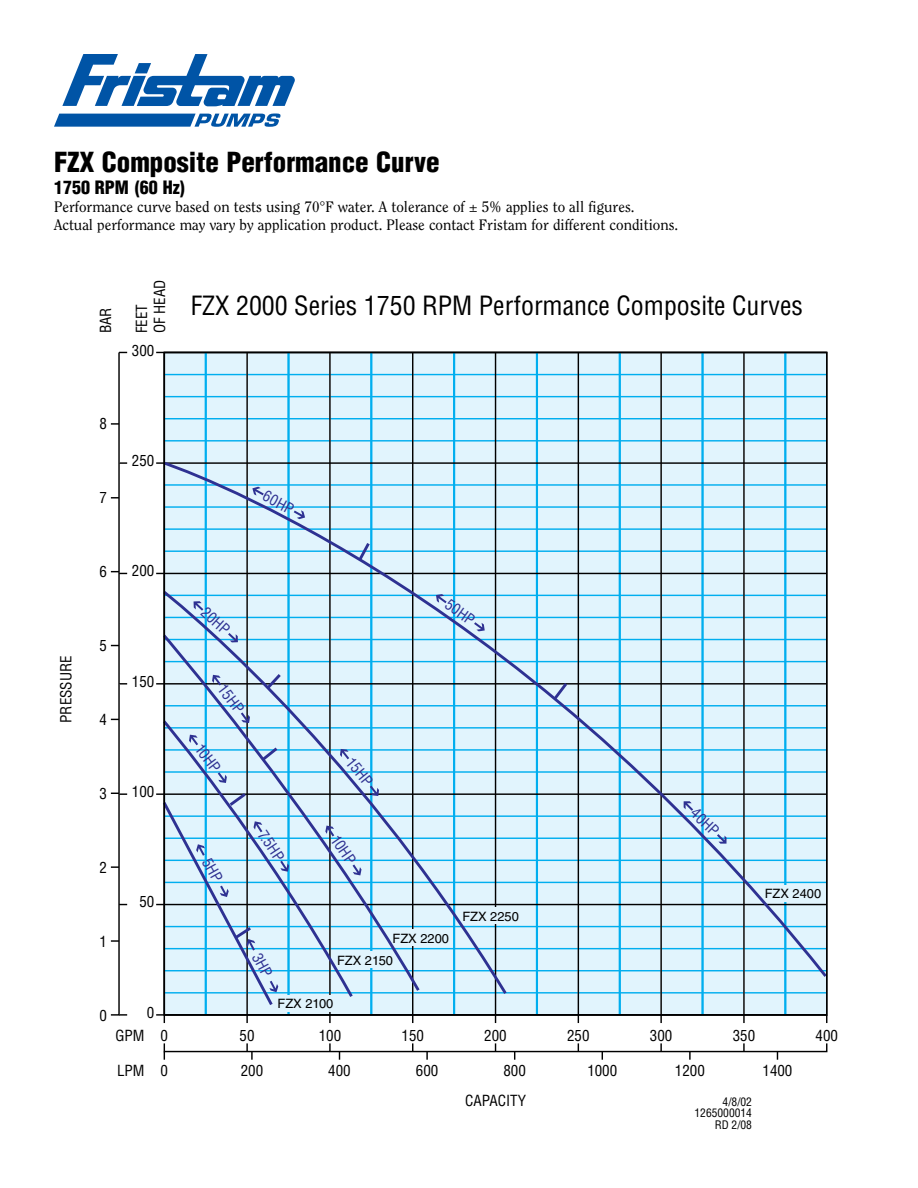
<style>
.page{position:relative;width:918px;height:1188px;background:#fff}
.page>*{position:absolute;margin:0;border:0;box-sizing:border-box;transform-origin:0 0}
.t1{font:900 condensed 27px "Helvetica LT Std";color:#000}
.t2{font:condensed 25.8px "Helvetica LT Std";color:#000}
.t3{font:900 condensed 18px "Helvetica LT Std";color:#000}
.t4{font:15px/18px "Clearface Std";color:#000}
.t5{font:condensed 15px/18px "Helvetica LT Std";color:#000}
.t6{font:condensed 15px "Helvetica LT Std";color:#2e3192}
.t7{font:12.9px "Helvetica LT Std";color:#000}
.t8{font:condensed 11.55px/11.6px "Helvetica LT Std";color:#000;text-align:right}
</style>
<div class="page">
<svg style="left:54px;top:114px;width:227px;height:13px;background:#3175b7"></svg>
<svg style="left:62px;top:54px;width:233px;height:52px"></svg>
<div style="left:164px;top:352px;width:663px;height:663px;background:#e1f4fd"></div>
<hr style="left:205px;top:352px;width:2px;height:663px;background:#00aeef">
<hr style="left:287px;top:352px;width:3px;height:663px;background:#00aeef">
<hr style="left:370px;top:352px;width:2px;height:663px;background:#00aeef">
<hr style="left:619px;top:352px;width:2px;height:663px;background:#00aeef">
<hr style="left:701px;top:352px;width:3px;height:663px;background:#00aeef">
<hr style="left:784px;top:352px;width:2px;height:663px;background:#00aeef">
<hr style="left:453px;top:352px;width:2px;height:663px;background:#00aeef">
<hr style="left:536px;top:352px;width:2px;height:663px;background:#00aeef">
<hr style="left:164px;top:992px;width:663px;height:2px;background:#00aeef">
<hr style="left:164px;top:440px;width:663px;height:2px;background:#00aeef">
<hr style="left:164px;top:418px;width:663px;height:1px;background:#00aeef">
<hr style="left:164px;top:396px;width:663px;height:1px;background:#00aeef">
<hr style="left:164px;top:374px;width:663px;height:1px;background:#00aeef">
<hr style="left:246px;top:352px;width:2px;height:663px;background:#000">
<hr style="left:329px;top:352px;width:2px;height:663px;background:#000">
<hr style="left:412px;top:352px;width:1px;height:663px;background:#000">
<hr style="left:495px;top:352px;width:1px;height:663px;background:#000">
<hr style="left:578px;top:352px;width:1px;height:663px;background:#000">
<hr style="left:660px;top:352px;width:2px;height:663px;background:#000">
<hr style="left:743px;top:352px;width:2px;height:663px;background:#000">
<hr style="left:156px;top:904px;width:671px;height:1px;background:#000">
<hr style="left:156px;top:1014px;width:671px;height:2px;background:#000">
<hr style="left:156px;top:793px;width:671px;height:2px;background:#000">
<hr style="left:156px;top:683px;width:671px;height:2px;background:#000">
<hr style="left:156px;top:573px;width:671px;height:1px;background:#000">
<hr style="left:156px;top:462px;width:671px;height:2px;background:#000">
<hr style="left:156px;top:352px;width:671px;height:1px;background:#000">
<svg style="left:110px;top:351px;width:17px;height:665px"></svg>
<svg style="left:246px;top:1016px;width:2px;height:7px"></svg>
<svg style="left:329px;top:1016px;width:2px;height:7px"></svg>
<svg style="left:660px;top:1016px;width:2px;height:7px"></svg>
<svg style="left:743px;top:1016px;width:2px;height:7px"></svg>
<svg style="left:289px;top:980px;width:220px;height:17px"></svg>
<svg style="left:161px;top:460px;width:667px;height:520px"></svg>
<div style="left:284px;top:995px;width:49px;height:17px;background:#e1f4fd"></div>
<div style="left:364px;top:951px;width:14px;height:17px;background:#e1f4fd"></div>
<div style="left:406px;top:929px;width:14px;height:17px;background:#e1f4fd"></div>
<div style="left:488px;top:907px;width:14px;height:17px;background:#e1f4fd"></div>
<div style="left:778px;top:885px;width:14px;height:17px;background:#e1f4fd"></div>
<svg style="left:246px;top:1045px;width:7px;height:15px"></svg>
<svg style="left:426px;top:1052px;width:2px;height:8px"></svg>
<svg style="left:689px;top:1052px;width:2px;height:8px"></svg>
<div style="left:164px;top:1043px;width:663px;height:9px;border:1px solid #000"></div>
<svg style="left:356px;top:540px;width:16px;height:24px"></svg>
<svg style="left:264px;top:671px;width:20px;height:21px"></svg>
<svg style="left:259px;top:745px;width:22px;height:18px"></svg>
<svg style="left:717px;top:834px;width:10px;height:10px"></svg>
<svg style="left:684px;top:801px;width:9px;height:10px"></svg>
<svg style="left:474px;top:622px;width:11px;height:9px"></svg>
<svg style="left:436px;top:594px;width:11px;height:9px"></svg>
<svg style="left:228px;top:633px;width:10px;height:9px"></svg>
<svg style="left:194px;top:601px;width:9px;height:10px"></svg>
<svg style="left:370px;top:786px;width:9px;height:10px"></svg>
<svg style="left:340px;top:749px;width:9px;height:10px"></svg>
<svg style="left:241px;top:712px;width:9px;height:11px"></svg>
<svg style="left:212px;top:675px;width:9px;height:10px"></svg>
<svg style="left:353px;top:865px;width:9px;height:10px"></svg>
<svg style="left:325px;top:826px;width:9px;height:10px"></svg>
<svg style="left:218px;top:772px;width:9px;height:11px"></svg>
<svg style="left:189px;top:735px;width:9px;height:10px"></svg>
<svg style="left:294px;top:510px;width:11px;height:9px"></svg>
<svg style="left:252px;top:487px;width:12px;height:9px"></svg>
<svg style="left:551px;top:680px;width:19px;height:23px"></svg>
<svg style="left:160px;top:790px;width:129px;height:218px"></svg>
<h1 class="t1" style="left:54px;top:145px;width:387px">FZX Composite Performance Curve</h1>
<p class="t3" style="left:54px;top:176px;width:132px">1750 RPM (60 Hz)</p>
<p class="t4" style="left:54px;top:198px;width:626px">Performance curve based on tests using 70°F water. A tolerance of ± 5% applies to all figures.<br>Actual performance may vary by application product. Please contact Fristam for different conditions.</p>
<p class="t5" style="left:57px;top:723px;width:69px;rotate:-90deg">PRESSURE</p>
<p class="t5" style="left:97px;top:333px;width:27px;rotate:-90deg">BAR</p>
<p class="t5" style="left:133px;top:333px;width:55px;rotate:-90deg">FEET<br>OF HEAD</p>
<p class="t5" style="left:132px;top:341px;width:24px">300</p>
<p class="t5" style="left:100px;top:415px;width:9px">8</p>
<p class="t5" style="left:100px;top:489px;width:9px">7</p>
<p class="t5" style="left:100px;top:563px;width:9px">6</p>
<p class="t5" style="left:132px;top:451px;width:24px">250</p>
<p class="t5" style="left:132px;top:562px;width:24px">200</p>
<p class="t5" style="left:100px;top:637px;width:9px">5</p>
<p class="t5" style="left:100px;top:710px;width:9px">4</p>
<p class="t5" style="left:100px;top:784px;width:9px">3</p>
<p class="t5" style="left:100px;top:858px;width:9px">2</p>
<p class="t5" style="left:100px;top:932px;width:9px">1</p>
<p class="t5" style="left:100px;top:1006px;width:9px">0</p>
<p class="t5" style="left:132px;top:672px;width:24px">150</p>
<p class="t5" style="left:132px;top:782px;width:24px">100</p>
<p class="t5" style="left:139px;top:893px;width:16px">50</p>
<p class="t5" style="left:147px;top:1003px;width:9px">0</p>
<h2 class="t2" style="left:191px;top:290px;width:614px">FZX 2000 Series 1750 RPM Performance Composite Curves</h2>
<p class="t6" style="left:269px;top:486px;width:34px;rotate:29deg">60HP</p>
<p class="t6" style="left:210px;top:603px;width:34px;rotate:42deg">20HP</p>
<p class="t6" style="left:452px;top:595px;width:34px;rotate:36deg">50HP</p>
<p class="t6" style="left:229px;top:680px;width:34px;rotate:53deg">15HP</p>
<p class="t6" style="left:206px;top:740px;width:33px;rotate:53deg">10HP</p>
<p class="t6" style="left:270px;top:826px;width:36px;rotate:56deg">7.5HP</p>
<p class="t6" style="left:357px;top:753px;width:34px;rotate:51deg">15HP</p>
<p class="t6" style="left:342px;top:832px;width:33px;rotate:56deg">10HP</p>
<p class="t7" style="left:392px;top:931px;width:58px">FZX 2200</p>
<p class="t7" style="left:337px;top:953px;width:58px">FZX 2150</p>
<p class="t7" style="left:277px;top:996px;width:57px">FZX 2100</p>
<p class="t7" style="left:462px;top:909px;width:58px">FZX 2250</p>
<p class="t6" style="left:700px;top:804px;width:34px;rotate:44deg">40HP</p>
<p class="t7" style="left:765px;top:886px;width:58px">FZX 2400</p>
<p class="t5" style="left:115px;top:1027px;width:54px">GPM 0</p>
<p class="t5" style="left:240px;top:1027px;width:16px">50</p>
<p class="t5" style="left:319px;top:1027px;width:24px">100</p>
<p class="t5" style="left:402px;top:1027px;width:24px">150</p>
<p class="t5" style="left:484px;top:1027px;width:24px">200</p>
<p class="t5" style="left:567px;top:1027px;width:24px">250</p>
<p class="t5" style="left:650px;top:1027px;width:24px">300</p>
<p class="t5" style="left:733px;top:1027px;width:24px">350</p>
<p class="t5" style="left:816px;top:1027px;width:24px">400</p>
<p class="t5" style="left:117px;top:1061px;width:29px">LPM</p>
<p class="t5" style="left:161px;top:1061px;width:9px">0</p>
<p class="t5" style="left:241px;top:1061px;width:24px">200</p>
<p class="t5" style="left:328px;top:1061px;width:24px">400</p>
<p class="t5" style="left:416px;top:1061px;width:24px">600</p>
<p class="t5" style="left:503px;top:1061px;width:24px">800</p>
<p class="t5" style="left:587px;top:1061px;width:31px">1000</p>
<p class="t5" style="left:675px;top:1061px;width:31px">1200</p>
<p class="t5" style="left:763px;top:1061px;width:31px">1400</p>
<p class="t5" style="left:465px;top:1091px;width:62px">CAPACITY</p>
<p class="t8" style="left:695px;top:1096px;width:59px">4/8/02<br>1265000014<br>RD 2/08</p>
</div>
